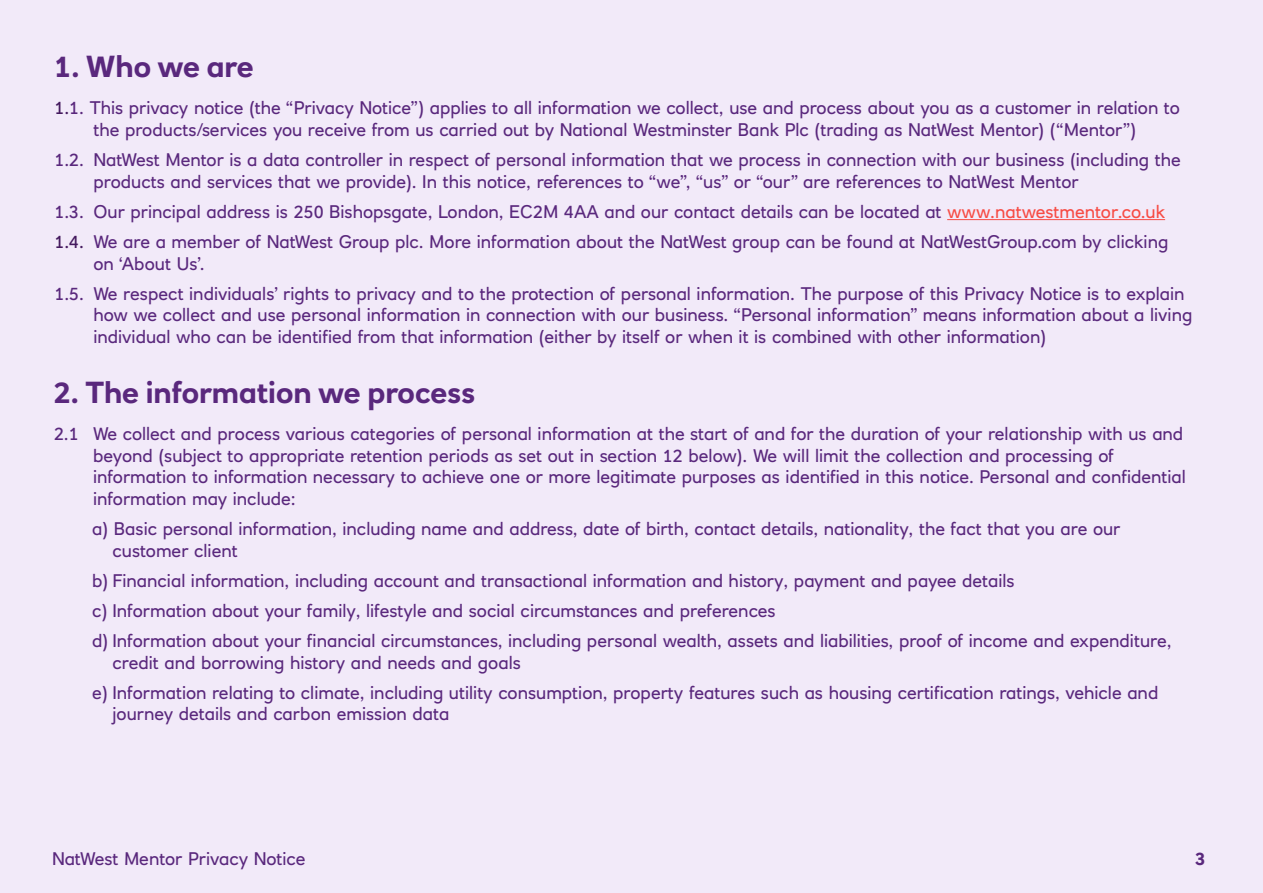
<style>
.page{position:relative;width:1263px;height:893px;background:#f2eaf9}
.page>*{position:absolute;margin:0;border:0;box-sizing:border-box;transform-origin:0 0}
.t1{font:700 30px "RN House Sans";color:#5a287d}
.t2{font:18px/21.6px "RN House Sans";color:#5a287d}
.t3{font:700 18px "RN House Sans";color:#5a287d}
.s1{color:#44195e}
.s2{color:#f74c45}
</style>
<div class="page">
<hr style="left:947px;top:219px;width:218px;height:1px;background:#f74c45">
<h1 class="t1" style="left:54px;top:48px;width:201px">1. Who we are</h1>
<p class="t2" style="left:54px;top:97px;width:1127px;text-align:center"><span class="s1">1.</span>1. This privacy notice (the “Privacy Notice”) applies to all information we collect, use and process about you as a customer in relation to the products/services you receive from us carried out by National Westminster Bank Plc (trading as NatWest Mentor) (“Mentor”)</p>
<p class="t2" style="left:93px;top:149px;width:1089px;text-indent:-39px">1.2. NatWest Mentor is a data controller in respect of personal information that we process in connection with our business (including the products and services that we provide). In this notice, references to “we”, “us” or “our” are references to NatWest Mentor</p>
<p class="t2" style="left:54px;top:196px;width:1115px;line-height:30.2px">1.3. Our principal address is 250 Bishopsgate, London, EC2M 4AA and our contact details can be located at <span class="s2">www.natwestmentor.co.uk<br></span><span class="s1">1.4.</span> We are a member of NatWest Group plc. More information about the NatWest group can be found at NatWestGroup.com by clicking</p>
<p class="t2" style="left:54px;top:248px;width:1132px;line-height:30.2px;text-indent:39px">on ‘About Us’.<br>1.5. We respect individuals’ rights to privacy and to the protection of personal information. The purpose of this Privacy Notice is to explain</p>
<p class="t2" style="left:93px;top:304px;width:1100px">how we collect and use personal information in connection with our business. “Personal information” means information about a living individual who can be identified from that information (either by itself or when it is combined with other information)</p>
<h1 class="t1" style="left:54px;top:374px;width:423px">2. The information we process</h1>
<p class="t2" style="left:93px;top:423px;width:1094px;text-indent:-39px">2.1 We collect and process various categories of personal information at the start of and for the duration of your relationship with us and beyond (subject to appropriate retention periods as set out in section 12 below). We will limit the collection and processing of information to information necessary to achieve one or more legitimate purposes as identified in this notice. Personal and confidential information may include:</p>
<p class="t2" style="left:113px;top:518px;width:1009px;text-indent:-20px">a) Basic personal information, including name and address, date of birth, contact details, nationality, the fact that you are our customer client</p>
<p class="t2" style="left:92px;top:565px;width:1081px;line-height:30.2px">b) Financial information, including account and transactional information and history, payment and payee details<br>c) Information about your family, lifestyle and social circumstances and preferences<br>d) Information about your financial circumstances, including personal wealth, assets and liabilities, proof of income and expenditure,</p>
<p class="t2" style="left:92px;top:647px;width:1067px;line-height:30.2px;text-indent:20px">credit and borrowing history and needs and goals<br>e) Information relating to climate, including utility consumption, property features such as housing certification ratings, vehicle and</p>
<p class="t2" style="left:113px;top:703px;width:338px">journey details and carbon emission data</p>
<p class="t2" style="left:52px;top:848px;width:255px">NatWest Mentor Privacy Notice</p>
<p class="t3" style="left:1195px;top:847px;width:11px">3</p>
</div>
